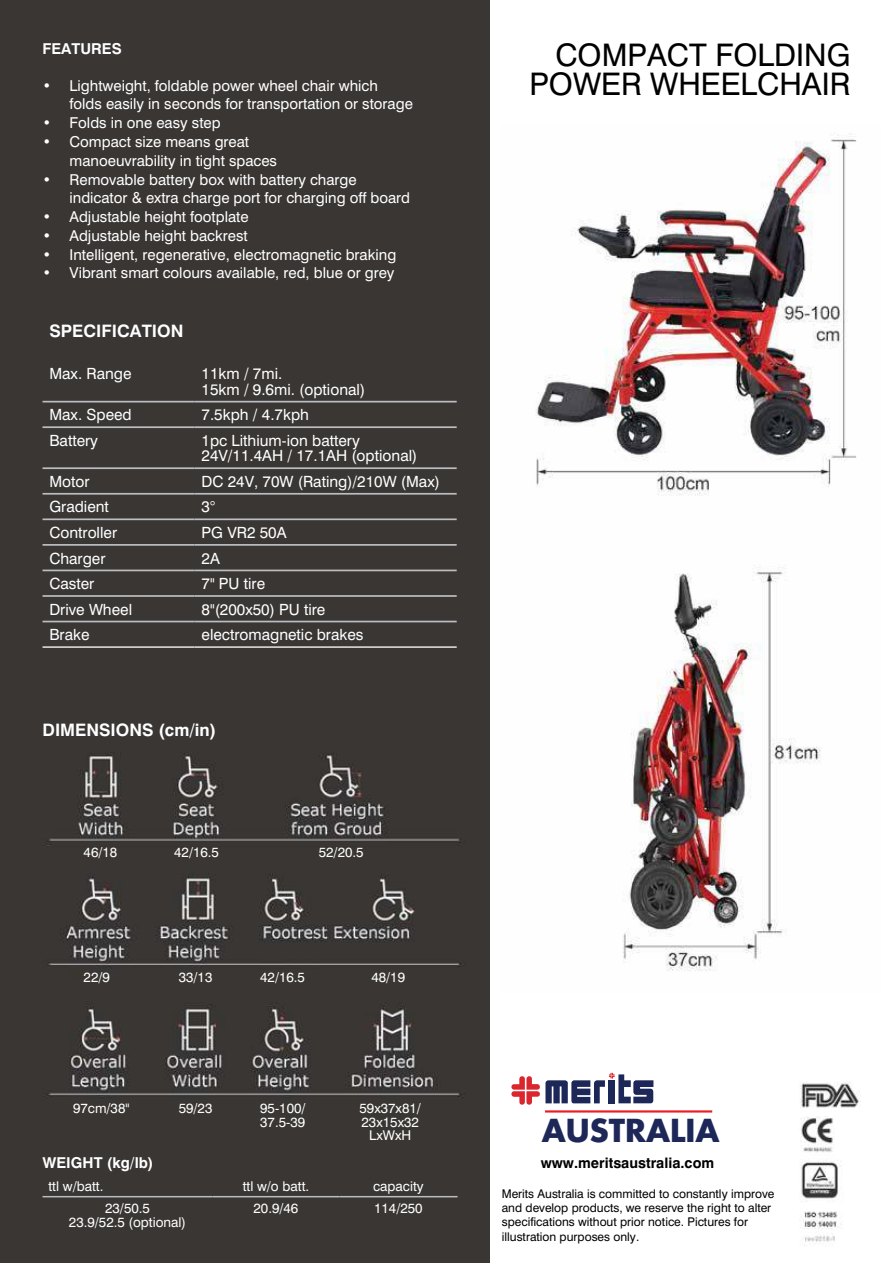
<style>
.page{position:relative;width:893px;height:1263px;background:#fff}
.page>*{position:absolute;margin:0;border:0;box-sizing:border-box;transform-origin:0 0}
.t1{font:31.05px/29.1px "Swiss Roman";color:#000;text-align:right}
.t2{font:700 30.75px "Futura";color:#1d2758}
.t3{font:700 17.25px "Swiss";color:#fff}
.t4{font:15.45px/15.5px "Swiss Roman";color:#fff}
.t5{font:15px/18.8px "Swiss Roman";color:#fff}
.t6{font:700 15px "Swiss";color:#fff}
.t7{font:700 14.55px "Swiss";color:#000}
.t8{font:13.5px/13.5px "Swiss Roman";color:#fff;text-align:center}
.t9{font:12px/14.4px "Swiss Roman";color:#000}
.s1{font-size:13.8px;color:#fff}
</style>
<div class="page">
<img style="left:800px;top:1081px;width:61px;height:165px">
<div style="left:0;top:0;width:490px;height:1263px;background:#393634"></div>
<img style="left:536px;top:134px;width:321px;height:837px">
<img style="left:47px;top:753px;width:417px;height:345px">
<hr style="left:43px;top:401px;width:152px;height:1px;background:#bbbdc0">
<hr style="left:195px;top:401px;width:262px;height:1px;background:#bbbdc0">
<hr style="left:43px;top:426px;width:152px;height:2px;background:#bbbdc0">
<hr style="left:195px;top:426px;width:262px;height:2px;background:#bbbdc0">
<hr style="left:43px;top:467px;width:152px;height:2px;background:#bbbdc0">
<hr style="left:195px;top:467px;width:262px;height:2px;background:#bbbdc0">
<hr style="left:43px;top:493px;width:152px;height:2px;background:#bbbdc0">
<hr style="left:195px;top:493px;width:262px;height:2px;background:#bbbdc0">
<hr style="left:43px;top:518px;width:152px;height:2px;background:#bbbdc0">
<hr style="left:195px;top:518px;width:262px;height:2px;background:#bbbdc0">
<hr style="left:43px;top:544px;width:152px;height:2px;background:#bbbdc0">
<hr style="left:195px;top:544px;width:262px;height:2px;background:#bbbdc0">
<hr style="left:43px;top:569px;width:152px;height:2px;background:#bbbdc0">
<hr style="left:195px;top:569px;width:262px;height:2px;background:#bbbdc0">
<hr style="left:43px;top:595px;width:152px;height:2px;background:#bbbdc0">
<hr style="left:195px;top:595px;width:262px;height:2px;background:#bbbdc0">
<hr style="left:43px;top:621px;width:152px;height:1px;background:#bbbdc0">
<hr style="left:195px;top:621px;width:262px;height:1px;background:#bbbdc0">
<hr style="left:43px;top:646px;width:152px;height:2px;background:#e7e7e8">
<hr style="left:195px;top:646px;width:262px;height:2px;background:#e7e7e8">
<hr style="left:43px;top:1196px;width:170px;height:1px;background:#bbbdc0">
<hr style="left:213px;top:1196px;width:126px;height:1px;background:#bbbdc0">
<hr style="left:339px;top:1196px;width:119px;height:1px;background:#bbbdc0">
<svg style="left:511px;top:1073px;width:142px;height:32px"></svg>
<hr style="left:545px;top:1110px;width:167px;height:2px;background:#ed1c24">
<p class="t6" style="left:43px;top:43px;width:81px">FEATURES</p>
<p class="t5" style="left:70px;top:77px;width:345px;text-indent:-27px">• Lightweight, foldable power wheel chair which folds easily in seconds for transportation or storage</p>
<p class="t5" style="left:43px;top:115px;width:180px">• Folds in one easy step</p>
<p class="t5" style="left:70px;top:134px;width:209px;text-indent:-27px">• Compact size means great manoeuvrability in tight spaces</p>
<p class="t5" style="left:70px;top:171px;width:342px;text-indent:-27px">• Removable battery box with battery charge indicator &amp; extra charge port for charging off board</p>
<p class="t5" style="left:43px;top:209px;width:208px">• Adjustable height footplate</p>
<p class="t5" style="left:43px;top:227px;width:207px">• Adjustable height backrest</p>
<p class="t5" style="left:43px;top:246px;width:355px">• Intelligent, regenerative, electromagnetic braking</p>
<p class="t5" style="left:43px;top:265px;width:353px">• Vibrant smart colours available, red, blue or grey</p>
<p class="t3" style="left:49px;top:324px;width:136px">SPECIFICATION</p>
<p class="t4" style="left:49px;top:368px;width:84px">Max. Range</p>
<p class="t4" style="left:202px;top:368px;width:165px">11km / 7mi.<br>15km / 9.6mi. (optional)</p>
<p class="t4" style="left:49px;top:409px;width:84px">Max. Speed</p>
<p class="t4" style="left:202px;top:409px;width:109px">7.5kph / 4.7kph</p>
<p class="t4" style="left:49px;top:434px;width:50px">Battery</p>
<p class="t4" style="left:202px;top:434px;width:217px">1pc Lithium-ion battery<br>24V/11.4AH / 17.1AH (optional)</p>
<p class="t4" style="left:49px;top:475px;width:42px">Motor</p>
<p class="t4" style="left:202px;top:475px;width:240px">DC 24V, 70W (Rating)/210W (Max)</p>
<p class="t4" style="left:49px;top:501px;width:61px">Gradient</p>
<p class="t4" style="left:202px;top:501px;width:15px">3°</p>
<p class="t4" style="left:49px;top:526px;width:69px">Controller</p>
<p class="t4" style="left:202px;top:526px;width:87px">PG VR2 50A</p>
<p class="t4" style="left:49px;top:552px;width:58px">Charger</p>
<p class="t4" style="left:202px;top:552px;width:20px">2A</p>
<p class="t4" style="left:49px;top:577px;width:47px">Caster</p>
<p class="t4" style="left:202px;top:577px;width:65px">7" PU tire</p>
<p class="t4" style="left:49px;top:603px;width:84px">Drive Wheel</p>
<p class="t4" style="left:202px;top:603px;width:125px">8"(200x50) PU tire</p>
<p class="t4" style="left:49px;top:628px;width:42px">Brake</p>
<p class="t4" style="left:202px;top:628px;width:164px">electromagnetic brakes</p>
<p class="t3" style="left:43px;top:723px;width:175px">DIMENSIONS (cm/in)</p>
<p class="t8" style="left:84px;top:847px;width:35px">46/18</p>
<p class="t8" style="left:84px;top:971px;width:28px">22/9</p>
<p class="t8" style="left:174px;top:847px;width:46px">42/16.5</p>
<p class="t8" style="left:319px;top:847px;width:46px">52/20.5</p>
<p class="t8" style="left:179px;top:971px;width:35px">33/13</p>
<p class="t8" style="left:260px;top:971px;width:46px">42/16.5</p>
<p class="t8" style="left:371px;top:971px;width:35px">48/19</p>
<p class="t8" style="left:73px;top:1103px;width:58px">97cm/38"</p>
<p class="t8" style="left:179px;top:1103px;width:35px">59/23</p>
<p class="t8" style="left:260px;top:1103px;width:47px;text-align:left">95-100/<br>37.5-39</p>
<p class="t8" style="left:359px;top:1103px;width:63px">59x37x81/<br>23x15x32<br>LxWxH</p>
<p class="t6" style="left:43px;top:1157px;width:113px">WEIGHT (kg/lb)</p>
<p class="t8" style="left:49px;top:1180px;width:56px">ttl w/batt.</p>
<p class="t8" style="left:243px;top:1180px;width:68px">ttl w/o batt.</p>
<p class="t8" style="left:373px;top:1180px;width:52px">capacity</p>
<p class="t8" style="left:69px;top:1203px;width:119px">23/50.5<br>23.9/52.5 (optional)</p>
<p class="t8" style="left:254px;top:1203px;width:46px">20.9/46</p>
<p class="t8" style="left:374px;top:1203px;width:50px">114/250</p>
<h1 class="t1" style="left:529px;top:44px;width:323px">COMPACT FOLDING<br>POWER WHEELCHAIR</h1>
<h2 class="t2" style="left:542px;top:1113px;width:179px">AUSTRALIA</h2>
<p class="t7" style="left:541px;top:1157px;width:183px">www.meritsaustralia.com<span class="s1">u</span></p>
<p class="t9" style="left:502px;top:1187px;width:274px">Merits Australia is committed to constantly improve and develop products, we reserve the right to alter specifications without prior notice. Pictures for illustration purposes only.</p>
</div>
